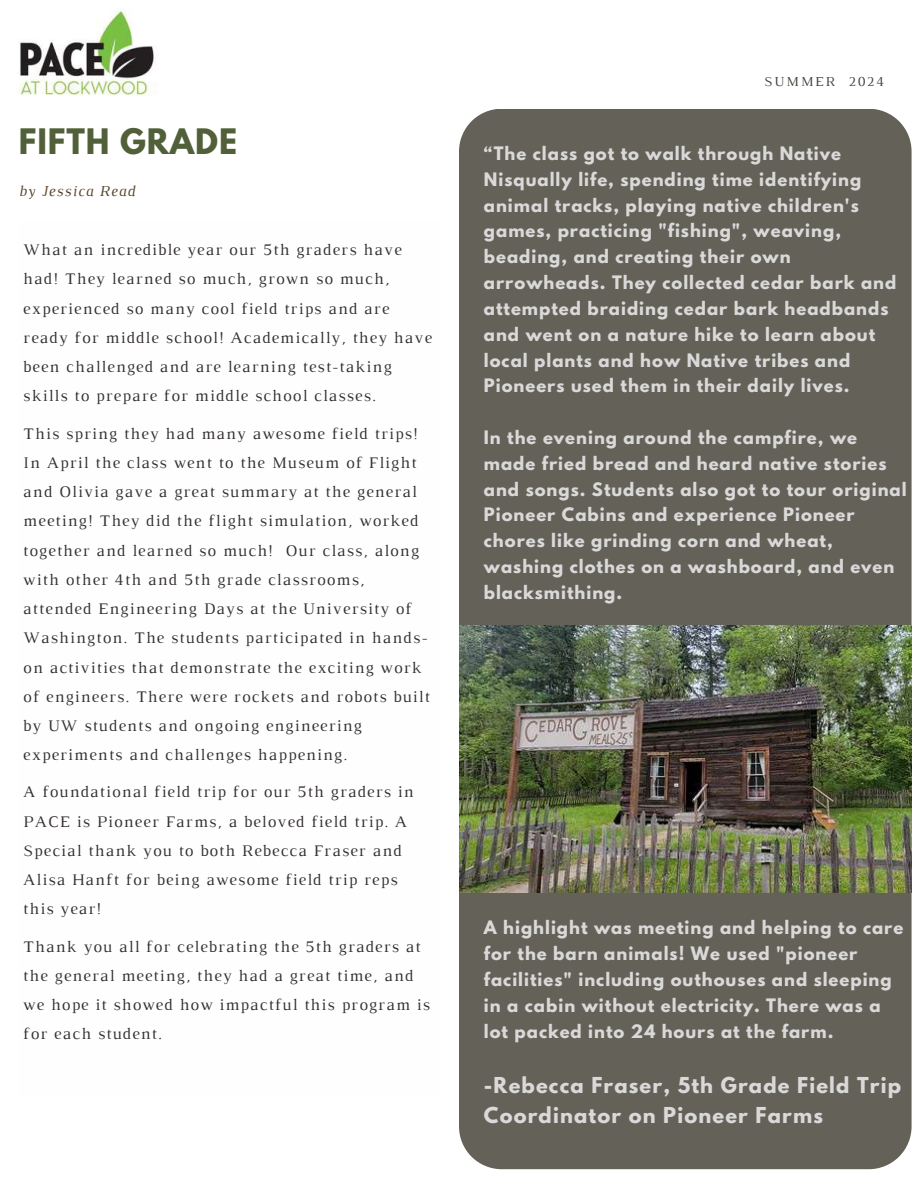
<style>
.page{position:relative;width:918px;height:1188px;background:#fff}
.page>*{position:absolute;margin:0;border:0;box-sizing:border-box;transform-origin:0 0}
.t1{font:700 31.2px "League Spartan";letter-spacing:.03em;color:#526039}
.t2{font:700 19.5px/30.3px "League Spartan";letter-spacing:.06em;color:#d9d9d9}
.t3{font:16.5px/29.2px "Luthier";letter-spacing:.07em;color:#342f30}
.t4{font:700 16.5px/25.8px "League Spartan";letter-spacing:.06em;color:#d9d9d9}
.t5{font:italic 15.45px "Luthier";letter-spacing:.07em;color:#59442e}
.t6{font:13.95px "Luthier";letter-spacing:.14em;color:#45443c}
</style>
<div class="page">
<img style="left:18px;top:10px;width:136px;height:85px">
<div style="left:459px;top:109px;width:453px;height:1060px;background:#646158"></div>
<img style="left:459px;top:626px;width:452px;height:266px">
<h1 class="t1" style="left:19px;top:126px;width:220px">FIFTH GRADE</h1>
<p class="t5" style="left:19px;top:185px;width:118px">by Jessica Read</p>
<p class="t3" style="left:23px;top:236px;width:410px">What an incredible year our 5th graders have had! They learned so much, grown so much, experienced so many cool field trips and are ready for middle school! Academically, they have been challenged and are learning test-taking skills to prepare for middle school classes.</p>
<p class="t3" style="left:23px;top:420px;width:408px">This spring they had many awesome field trips!<br>In April the class went to the Museum of Flight and Olivia gave a great summary at the general meeting! They did the flight simulation, worked together and learned so much! Our class, along with other 4th and 5th grade classrooms, attended Engineering Days at the University of Washington. The students participated in hands&shy;on activities that demonstrate the exciting work of engineers. There were rockets and robots built by UW students and ongoing engineering experiments and challenges happening.</p>
<p class="t3" style="left:23px;top:779px;width:392px">A foundational field trip for our 5th graders in PACE is Pioneer Farms, a beloved field trip. A Special thank you to both Rebecca Fraser and Alisa Hanft for being awesome field trip reps this year!</p>
<p class="t3" style="left:23px;top:933px;width:408px">Thank you all for celebrating the 5th graders at the general meeting, they had a great time, and we hope it showed how impactful this program is for each student.</p>
<p class="t6" style="left:764px;top:77px;width:121px">SUMMER 2024</p>
<p class="t4" style="left:484px;top:143px;width:414px">“The class got to walk through Native Nisqually life, spending time identifying animal tracks, playing native children's games, practicing "fishing", weaving, beading, and creating their own arrowheads. They collected cedar bark and attempted braiding cedar bark headbands and went on a nature hike to learn about local plants and how Native tribes and Pioneers used them in their daily lives.</p>
<p class="t4" style="left:484px;top:427px;width:424px">In the evening around the campfire, we made fried bread and heard native stories and songs. Students also got to tour original Pioneer Cabins and experience Pioneer chores like grinding corn and wheat, washing clothes on a washboard, and even blacksmithing.</p>
<p class="t4" style="left:484px;top:917px;width:421px">A highlight was meeting and helping to care for the barn animals! We used "pioneer facilities" including outhouses and sleeping in a cabin without electricity. There was a lot packed into 24 hours at the farm.</p>
<p class="t2" style="left:484px;top:1072px;width:419px">-Rebecca Fraser, 5th Grade Field Trip<br>Coordinator on Pioneer Farms</p>
</div>
